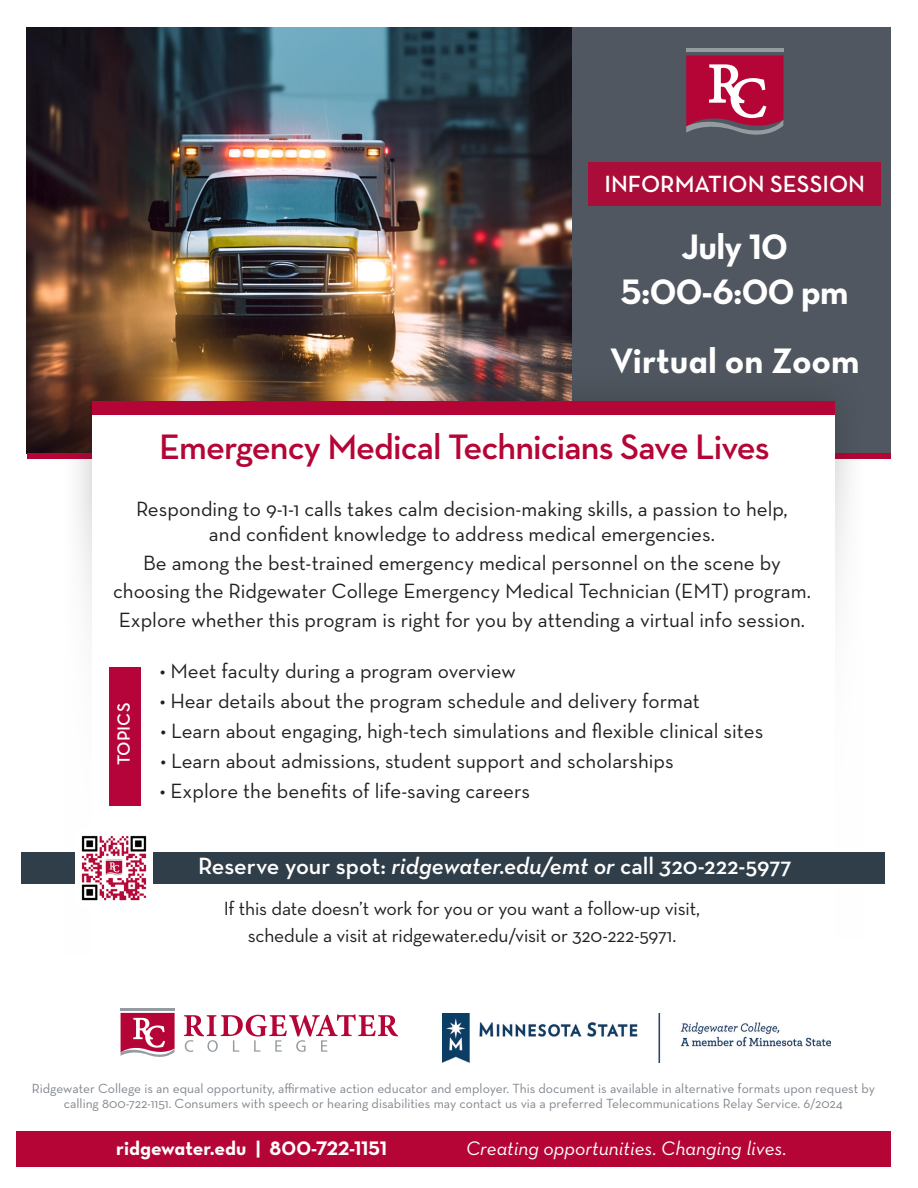
<style>
.page{position:relative;width:918px;height:1188px;background:#fff}
.page>*{position:absolute;margin:0;border:0;box-sizing:border-box;transform-origin:0 0}
.t1{font:600 36px "Neutra Text";letter-spacing:-.025em;color:#b50536}
.t2{font:36px "Neutra Text Bold Alt";letter-spacing:-.02em;color:#fff}
.t3{font:36px "Neutra Text Bold Alt";color:#fff}
.t4{font:600 24px "Neutra Text";color:#fff}
.t5{font:600 23.85px "Neutra Text";color:#fff}
.t6{font:21px/28.5px "Neutra Text";color:#231f20;text-align:center}
.t7{font:italic 19.95px "Neutra Text";color:#fff}
.t8{font:19.95px "Neutra Text Bold Alt";color:#fff}
.t9{font:19.5px/27px "Neutra Text";letter-spacing:-.01em;color:#231f20;text-align:center}
.t10{font:600 18px "Neutra Text";color:#fff}
.t11{font:13.5px/15px "Neutra Text";color:#82878e;text-align:center}
.s1{font-style:italic}
</style>
<div class="page">
<div style="left:571px;top:27px;width:320px;height:432px;background:#505760"></div>
<img style="left:27px;top:27px;width:544px;height:426px">
<div style="left:27px;top:453px;width:864px;height:6px;background:#b50536"></div>
<div style="left:60px;top:365px;width:808px;height:789px;background:#231f20;opacity:.27"></div>
<div style="left:93px;top:413px;width:742px;height:723px;background:#fff"></div>
<div style="left:806px;top:459px;width:70px;height:675px;background:#fff"></div>
<img style="left:442px;top:1014px;width:389px;height:48px">
<div style="left:93px;top:402px;width:742px;height:13px;background:#b50536"></div>
<div style="left:588px;top:162px;width:293px;height:44px;background:#aa0d3a"></div>
<hr style="left:686px;top:48px;width:97px;height:4px;background:#959ca1">
<svg style="left:686px;top:55px;width:97px;height:80px;background:#b2385c"></svg>
<div style="left:51px;top:501px;width:77px;height:641px;background:#fff"></div>
<div style="left:21px;top:852px;width:864px;height:32px;background:#303e49"></div>
<img style="left:76px;top:835px;width:77px;height:66px">
<div style="left:16px;top:1131px;width:875px;height:36px;background:#b50536"></div>
<hr style="left:121px;top:1009px;width:54px;height:2px;background:#959ca1">
<svg style="left:121px;top:1013px;width:54px;height:44px"></svg>
<svg style="left:184px;top:1014px;width:214px;height:38px"></svg>
<div style="left:109px;top:668px;width:31px;height:138px;background:#b50439"></div>
<p class="t5" style="left:604px;top:169px;width:262px">INFORMATION SESSION</p>
<p class="t2" style="left:682px;top:224px;width:108px">July 10</p>
<p class="t2" style="left:621px;top:269px;width:229px">5:00-6:00 pm</p>
<p class="t3" style="left:610px;top:338px;width:251px">Virtual on Zoom</p>
<p class="t1" style="left:159px;top:425px;width:612px">Emergency Medical Technicians Save Lives</p>
<p class="t6" style="left:136px;top:496px;width:653px;line-height:25.2px">Responding to 9-1-1 calls takes calm decision-making skills, a passion to help, and confident knowledge to address medical emergencies.</p>
<p class="t6" style="left:113px;top:548px;width:699px">Be among the best-trained emergency medical personnel on the scene by choosing the Ridgewater College Emergency Medical Technician (EMT) program.<br>Explore whether this program is right for you by attending a virtual info session.</p>
<p class="t6" style="left:160px;top:656px;width:358px">• Meet faculty during a program overview</p>
<p class="t6" style="left:160px;top:686px;width:542px">• Hear details about the program schedule and delivery format</p>
<p class="t6" style="left:160px;top:716px;width:604px">• Learn about engaging, high-tech simulations and flexible clinical sites</p>
<p class="t6" style="left:160px;top:746px;width:515px">• Learn about admissions, student support and scholarships</p>
<p class="t6" style="left:160px;top:776px;width:372px">• Explore the benefits of life-saving careers</p>
<p class="t10" style="left:113px;top:765px;width:64px;rotate:-90deg">TOPICS</p>
<p class="t4" style="left:198px;top:851px;width:595px">Reserve your spot: <span class="s1">ridgewater.edu/emt or</span> call <span class="s1">3</span>20-222-5977</p>
<p class="t9" style="left:224px;top:894px;width:478px">If this date doesn’t work for you or you want a follow-up visit, schedule a visit at ridgewater.edu/visit or 320-222-5971.</p>
<p class="t11" style="left:32px;top:1081px;width:845px">Ridgewater College is an equal opportunity, affirmative action educator and employer. This document is available in alternative formats upon request by calling 800-722-1151. Consumers with speech or hearing disabilities may contact us via a preferred Telecommunications Relay Service. 6/2024</p>
<p class="t8" style="left:116px;top:1136px;width:272px">ridgewater.edu | 800-722-1151</p>
<p class="t7" style="left:466px;top:1137px;width:322px">Creating opportunities. Changing lives.</p>
</div>
